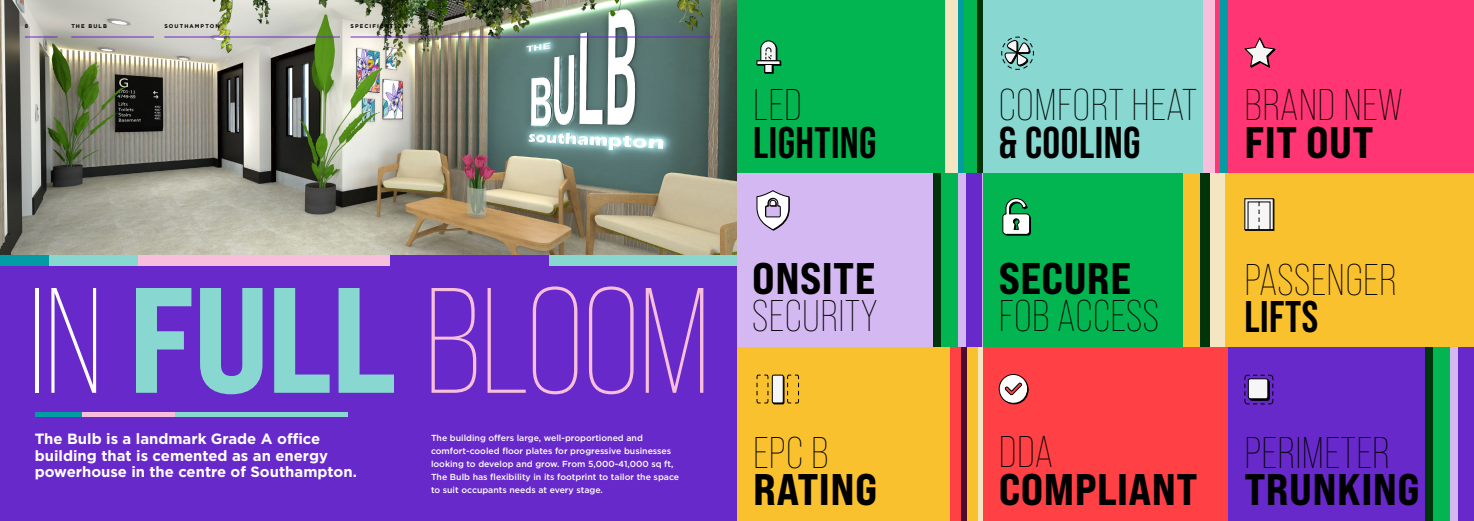
<style>
.page{position:relative;width:1474px;height:521px;background:#fff}
.page>*{position:absolute;margin:0;border:0;box-sizing:border-box;transform-origin:0 0}
.t1{font:300 149.71px "Bebas Neue Pro";letter-spacing:-.03em;color:#f7bfdb}
.t2{font:300 44.45px "Bebas Neue Pro";letter-spacing:.01em;color:#000}
.t3{font:700 44.45px "Bebas Neue Pro";letter-spacing:.01em;color:#000}
.t4{font:300 44.19px "Bebas Neue Pro";letter-spacing:.01em;color:#000}
.t5{font:44.19px "Bebas Neue Pro Exp Eb";letter-spacing:.01em;color:#000}
.t6{font:700 44.19px "Bebas Neue Pro";letter-spacing:.01em;color:#000}
.t7{font:700 14.88px/16.6px "Gotham";color:#fff}
.t8{font:500 8.75px/13.1px "Gotham";color:#fff}
.t9{font:700 5.42px "Gotham";letter-spacing:.2em;color:#000}
.s1{color:#fff}
.s2{font-family:"Bebas Neue Pro Exp Eb";font-weight:400;color:#88d7d0}
</style>
<div class="page">
<div style="left:0;top:0;width:737px;height:521px;background:#6829ca"></div>
<img style="left:0;top:0;width:736px;height:255px">
<div style="left:737px;top:0;width:245px;height:174px;background:#03b551"></div>
<div style="left:977px;top:0;width:5px;height:174px;background:#00340a"></div>
<div style="left:945px;top:0;width:13px;height:174px;background:#f3e6c0"></div>
<div style="left:958px;top:0;width:6px;height:174px;background:#039ca4"></div>
<div style="left:982px;top:0;width:246px;height:174px;background:#88d7d0"></div>
<div style="left:1214px;top:0;width:6px;height:174px;background:#ff3673"></div>
<div style="left:1202px;top:0;width:12px;height:174px;background:#f7bfdb"></div>
<div style="left:1220px;top:0;width:8px;height:174px;background:#039ca4"></div>
<div style="left:1228px;top:0;width:245px;height:174px;background:#ff3673"></div>
<div style="left:737px;top:174px;width:245px;height:173px;background:#d4b8f2"></div>
<div style="left:933px;top:174px;width:8px;height:173px;background:#00340a"></div>
<div style="left:965px;top:174px;width:16px;height:173px;background:#6829ca"></div>
<div style="left:941px;top:174px;width:16px;height:173px;background:#03b551"></div>
<div style="left:982px;top:174px;width:246px;height:173px;background:#03b551"></div>
<div style="left:1182px;top:174px;width:46px;height:173px;background:#fac12e"></div>
<div style="left:1200px;top:174px;width:9px;height:173px;background:#00340a"></div>
<div style="left:1209px;top:174px;width:5px;height:173px;background:#f3e6c0"></div>
<div style="left:1214px;top:174px;width:10px;height:173px;background:#f3e6c0"></div>
<div style="left:1228px;top:174px;width:245px;height:173px;background:#fac12e"></div>
<div style="left:737px;top:347px;width:245px;height:174px;background:#fac12e"></div>
<div style="left:950px;top:347px;width:11px;height:174px;background:#ff4045"></div>
<div style="left:961px;top:347px;width:5px;height:174px;background:#4f0a30"></div>
<div style="left:977px;top:347px;width:5px;height:174px;background:#f3e6c0"></div>
<div style="left:982px;top:347px;width:246px;height:174px;background:#ff4045"></div>
<div style="left:1228px;top:347px;width:245px;height:174px;background:#6829ca"></div>
<div style="left:1425px;top:347px;width:8px;height:174px;background:#00340a"></div>
<div style="left:1449px;top:347px;width:8px;height:174px;background:#d4b8f2"></div>
<div style="left:1433px;top:347px;width:16px;height:174px;background:#03b551"></div>
<div style="left:765px;top:61px;width:8px;height:13px;background:#002a12;border:1px solid #000"></div>
<svg style="left:757px;top:40px;width:24px;height:33px"></svg>
<svg style="left:756px;top:60px;width:24px;height:5px"></svg>
<svg style="left:1001px;top:36px;width:33px;height:34px"></svg>
<div style="left:772px;top:375px;width:12px;height:29px;border:1px solid #000;border-radius:2px"></div>
<svg style="left:756px;top:374px;width:13px;height:30px"></svg>
<div style="left:772px;top:375px;width:11px;height:28px;background:#f6f6f6;border-radius:2px"></div>
<div style="left:771px;top:375px;width:12px;height:28px;border:1px solid #000;border-radius:2px"></div>
<svg style="left:787px;top:374px;width:12px;height:30px"></svg>
<svg style="left:1244px;top:199px;width:30px;height:32px"></svg>
<svg style="left:1244px;top:198px;width:29px;height:32px"></svg>
<div style="left:1247px;top:201px;width:23px;height:29px;background:#f6f6f6"></div>
<svg style="left:1258px;top:202px;width:1px;height:28px"></svg>
<svg style="left:1244px;top:374px;width:29px;height:31px"></svg>
<svg style="left:1244px;top:37px;width:32px;height:31px"></svg>
<div style="left:0;top:255px;width:49px;height:11px;background:#039ca4"></div>
<div style="left:49px;top:255px;width:89px;height:11px;background:#88d7d0"></div>
<div style="left:549px;top:255px;width:188px;height:11px;background:#88d7d0"></div>
<div style="left:138px;top:255px;width:252px;height:11px;background:#f7bfdb"></div>
<div style="left:35px;top:412px;width:47px;height:5px;background:#039ca4"></div>
<div style="left:82px;top:412px;width:93px;height:5px;background:#f7bfdb"></div>
<div style="left:175px;top:412px;width:173px;height:5px;background:#88d7d0"></div>
<svg style="left:1002px;top:198px;width:29px;height:38px"></svg>
<svg style="left:998px;top:374px;width:30px;height:31px"></svg>
<svg style="left:756px;top:190px;width:33px;height:41px"></svg>
<hr style="left:350px;top:37px;width:362px;height:1px;background:#6829ca">
<hr style="left:25px;top:37px;width:33px;height:1px;background:#6829ca">
<hr style="left:164px;top:37px;width:176px;height:1px;background:#6829ca">
<hr style="left:71px;top:37px;width:83px;height:1px;background:#6829ca">
<p class="t9" style="left:25px;top:22px;width:5px">8</p>
<p class="t9" style="left:71px;top:22px;width:37px">THE BULB</p>
<p class="t9" style="left:164px;top:22px;width:57px">SOUTHAMPTON</p>
<p class="t9" style="left:350px;top:22px;width:58px">SPECIFICATION</p>
<h1 class="t1" style="left:27px;top:259px;width:687px"><span class="s1">IN</span> <span class="s2">FULL</span> BLOOM</h1>
<h3 class="t7" style="left:35px;top:430px;width:324px">The Bulb is a landmark Grade A office building that is cemented as an energy powerhouse in the centre of Southampton.</h3>
<p class="t8" style="left:431px;top:431px;width:250px">The building offers large, well-proportioned and comfort-cooled floor plates for progressive businesses looking to develop and grow. From 5,000-41,000 sq ft, The Bulb has flexibility in its footprint to tailor the space to suit occupants needs at every stage.</p>
<h3 class="t4" style="left:753px;top:81px;width:51px">LED</h3>
<h3 class="t6" style="left:753px;top:117px;width:125px">LIGHTING</h3>
<h3 class="t5" style="left:752px;top:251px;width:125px">ONSITE</h3>
<h3 class="t4" style="left:752px;top:292px;width:127px">SECURITY</h3>
<h3 class="t4" style="left:753px;top:428px;width:77px">EPC B</h3>
<h3 class="t5" style="left:753px;top:462px;width:126px">RATING</h3>
<h2 class="t2" style="left:998px;top:81px;width:200px">COMFORT HEAT</h2>
<h2 class="t3" style="left:998px;top:117px;width:143px">&amp; COOLING</h2>
<h3 class="t5" style="left:998px;top:251px;width:134px">SECURE</h3>
<h3 class="t4" style="left:998px;top:292px;width:162px">FOB ACCESS</h3>
<h3 class="t4" style="left:998px;top:428px;width:56px">DDA</h3>
<h3 class="t5" style="left:998px;top:462px;width:200px">COMPLIANT</h3>
<h3 class="t4" style="left:1244px;top:81px;width:160px">BRAND NEW</h3>
<h3 class="t5" style="left:1244px;top:114px;width:131px">FIT OUT</h3>
<h3 class="t4" style="left:1244px;top:255px;width:154px">PASSENGER</h3>
<h3 class="t6" style="left:1244px;top:291px;width:75px">LIFTS</h3>
<h3 class="t4" style="left:1244px;top:428px;width:147px">PERIMETER</h3>
<h3 class="t5" style="left:1244px;top:462px;width:177px">TRUNKING</h3>
</div>
